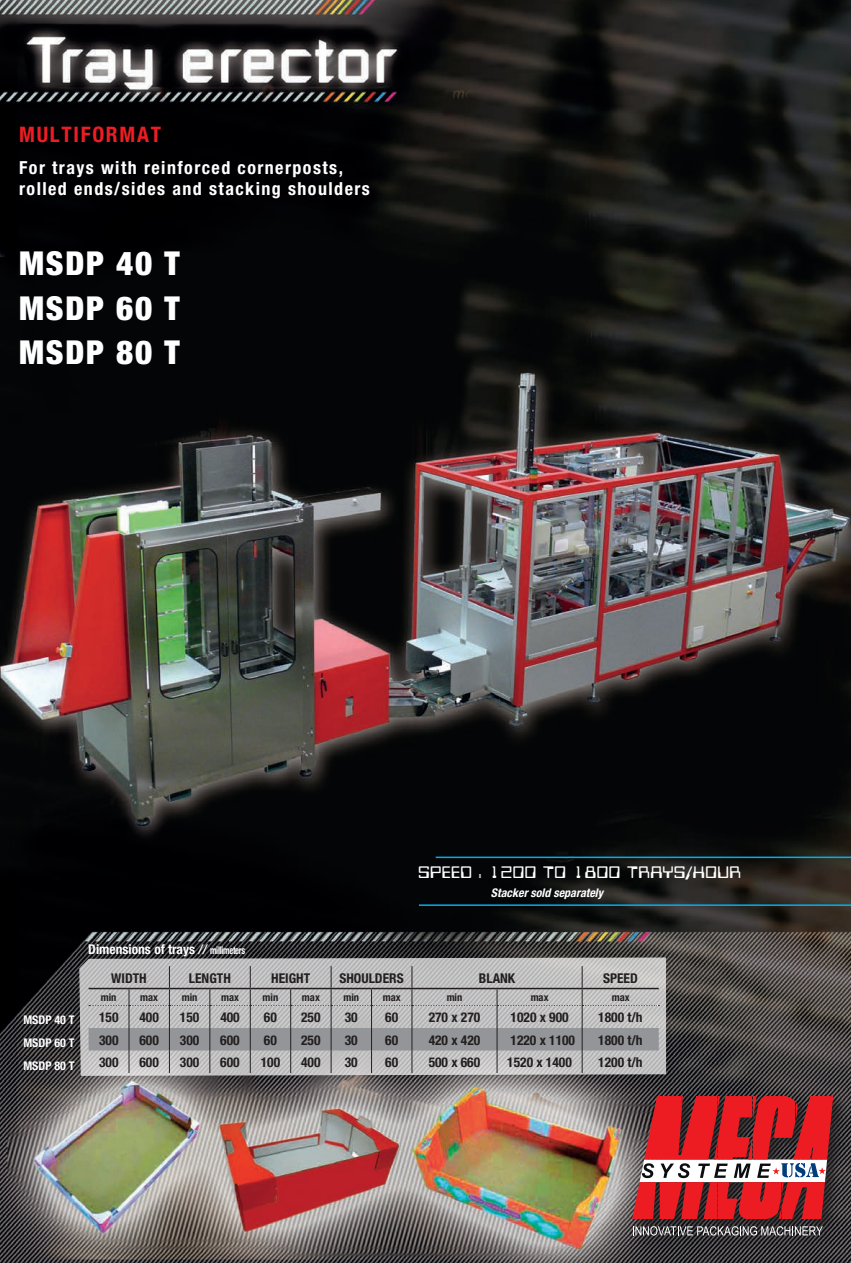
<style>
.page{position:relative;width:851px;height:1263px;background:#fff}
.page>*{position:absolute;margin:0;border:0;box-sizing:border-box;transform-origin:0 0}
.t1{font:900 condensed 33px/44.5px "Helvetica Neue";letter-spacing:.055em;color:#fff;text-align:justify}
.t2{font:700 condensed 21.45px "Helvetica Neue";letter-spacing:.08em;color:#ee1d23}
.t3{font:700 condensed 18px/21px "Helvetica Neue";letter-spacing:.08em;color:#fff}
.t4{font:16.5px "Orbit Bby BT";letter-spacing:.035em;color:#fff}
.t5{font:700 condensed 13.5px "Helvetica Neue";color:#231f20}
.t6{font:700 condensed 13.5px "Helvetica Neue";color:#fff}
.t7{font:700 condensed 12px/23px "Helvetica Neue";color:#fff;text-align:justify}
.t8{font:italic 700 condensed 12px "Helvetica Neue";color:#fff}
.t9{font:700 condensed 10.5px "Helvetica Neue";color:#231f20}
.s1{font-family:"Sabon";font-style:italic;font-stretch:normal}
.s2{font-size:10.5px}
</style>
<div class="page">
<img style="left:0;top:0;width:850px;height:1263px">
<div style="left:628px;top:1092px;width:221px;height:160px;background:#231f20;opacity:.75"></div>
<svg style="left:632px;top:1096px;width:201px;height:123px;background:#b93f44"></svg>
<svg style="left:632px;top:1226px;width:190px;height:9px;background:#737274"></svg>
<svg style="left:79px;top:957px;width:587px;height:119px;background:#aeadae"></svg>
<svg style="left:89px;top:966px;width:570px;height:107px;background:#b3b3b4"></svg>
<hr style="left:419px;top:904px;width:431px;height:2px;background:#00aeef">
<hr style="left:435px;top:856px;width:415px;height:2px;background:#00aeef">
<h2 class="t2" style="left:19px;top:121px;width:143px">MULTIFORMAT</h2>
<h3 class="t3" style="left:19px;top:156px;width:352px">For trays with reinforced cornerposts, rolled ends/sides and stacking shoulders</h3>
<h1 class="t1" style="left:19px;top:240px;width:162px">MSDP 40 T MSDP 60 T MSDP 80 T</h1>
<p class="t6" style="left:88px;top:941px;width:158px">Dimensions of trays <span class="s1">//</span> <span class="s2">millimeters</span></p>
<p class="t4" style="left:418px;top:863px;width:324px">SPEED : 1200 to 1800 TRAYS/HOUR</p>
<p class="t8" style="left:491px;top:885px;width:114px">Stacker sold separately</p>
<p class="t7" style="left:23px;top:1008px;width:53px">MSDP 40 T MSDP 60 T MSDP 80 T</p>
<p class="t5" style="left:111px;top:969px;width:37px">WIDTH</p>
<p class="t5" style="left:189px;top:969px;width:43px">LENGTH</p>
<p class="t5" style="left:271px;top:969px;width:40px">HEIGHT</p>
<p class="t5" style="left:339px;top:969px;width:66px">SHOULDERS</p>
<p class="t5" style="left:479px;top:969px;width:38px">BLANK</p>
<p class="t5" style="left:603px;top:969px;width:36px">SPEED</p>
<p class="t9" style="left:101px;top:991px;width:17px">min</p>
<p class="t9" style="left:140px;top:991px;width:19px">max</p>
<p class="t9" style="left:182px;top:991px;width:17px">min</p>
<p class="t9" style="left:221px;top:991px;width:19px">max</p>
<p class="t9" style="left:262px;top:991px;width:17px">min</p>
<p class="t9" style="left:302px;top:991px;width:19px">max</p>
<p class="t9" style="left:343px;top:991px;width:17px">min</p>
<p class="t9" style="left:383px;top:991px;width:19px">max</p>
<p class="t9" style="left:446px;top:991px;width:17px">min</p>
<p class="t9" style="left:530px;top:991px;width:19px">max</p>
<p class="t9" style="left:611px;top:991px;width:19px">max</p>
<p class="t5" style="left:99px;top:1009px;width:21px">150</p>
<p class="t5" style="left:139px;top:1009px;width:21px">400</p>
<p class="t5" style="left:180px;top:1009px;width:21px">150</p>
<p class="t5" style="left:220px;top:1009px;width:21px">400</p>
<p class="t5" style="left:264px;top:1009px;width:14px">60</p>
<p class="t5" style="left:301px;top:1009px;width:21px">250</p>
<p class="t5" style="left:345px;top:1009px;width:14px">30</p>
<p class="t5" style="left:385px;top:1009px;width:14px">60</p>
<p class="t5" style="left:428px;top:1009px;width:53px">270 x 270</p>
<p class="t5" style="left:510px;top:1009px;width:60px">1020 x 900</p>
<p class="t5" style="left:598px;top:1009px;width:46px">1800 t/h</p>
<p class="t5" style="left:99px;top:1031px;width:21px">300</p>
<p class="t5" style="left:139px;top:1031px;width:21px">600</p>
<p class="t5" style="left:180px;top:1031px;width:21px">300</p>
<p class="t5" style="left:220px;top:1031px;width:21px">600</p>
<p class="t5" style="left:264px;top:1031px;width:14px">60</p>
<p class="t5" style="left:301px;top:1031px;width:21px">250</p>
<p class="t5" style="left:345px;top:1031px;width:14px">30</p>
<p class="t5" style="left:385px;top:1031px;width:14px">60</p>
<p class="t5" style="left:428px;top:1031px;width:53px">420 x 420</p>
<p class="t5" style="left:510px;top:1031px;width:66px">1220 x 1100</p>
<p class="t5" style="left:598px;top:1031px;width:46px">1800 t/h</p>
<p class="t5" style="left:99px;top:1054px;width:21px">300</p>
<p class="t5" style="left:139px;top:1054px;width:21px">600</p>
<p class="t5" style="left:180px;top:1054px;width:21px">300</p>
<p class="t5" style="left:220px;top:1054px;width:21px">600</p>
<p class="t5" style="left:261px;top:1054px;width:21px">100</p>
<p class="t5" style="left:301px;top:1054px;width:21px">400</p>
<p class="t5" style="left:345px;top:1054px;width:14px">30</p>
<p class="t5" style="left:385px;top:1054px;width:14px">60</p>
<p class="t5" style="left:428px;top:1054px;width:53px">500 x 660</p>
<p class="t5" style="left:507px;top:1054px;width:66px">1520 x 1400</p>
<p class="t5" style="left:598px;top:1054px;width:46px">1200 t/h</p>
</div>
